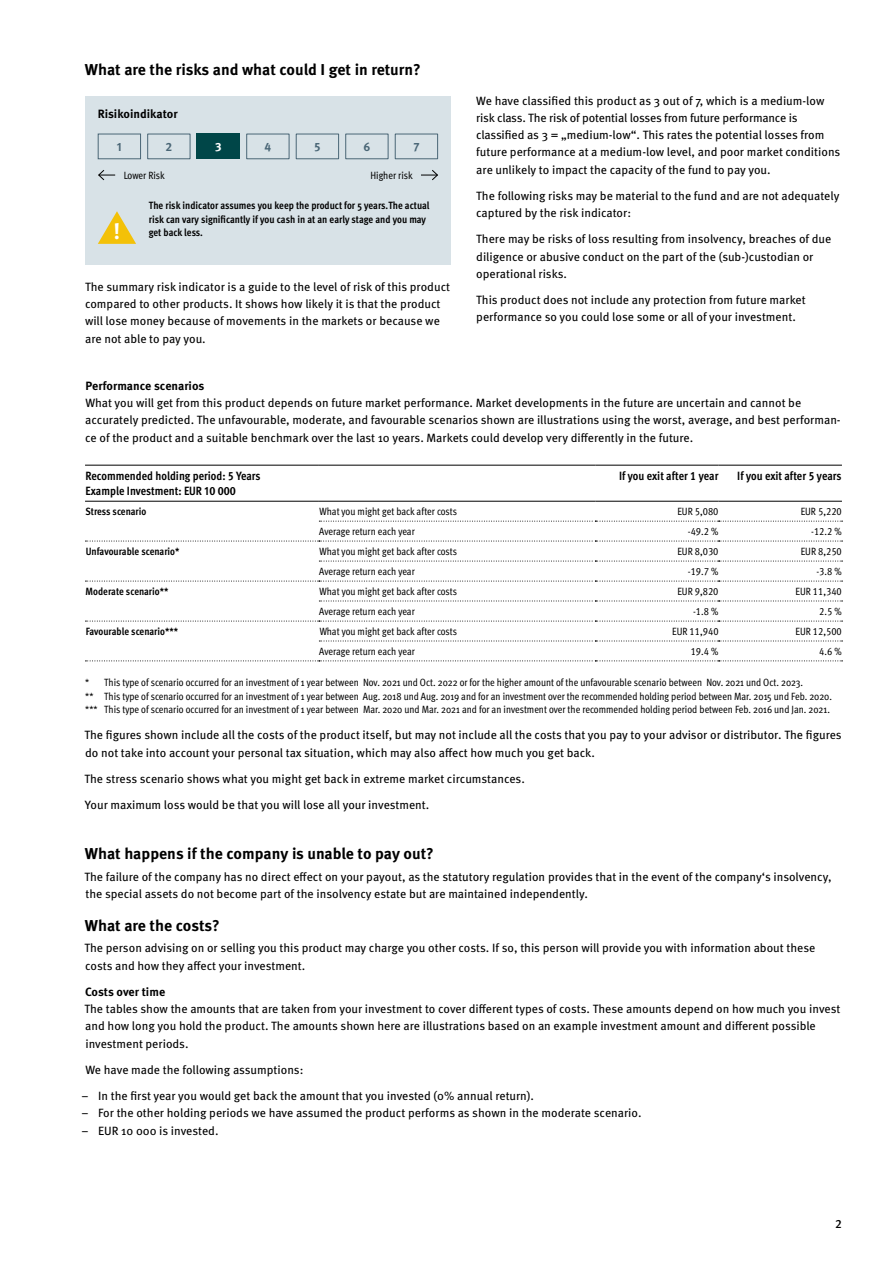
<style>
.page{position:relative;width:893px;height:1263px;background:#fff}
.page>*{position:absolute;margin:0;border:0;box-sizing:border-box;transform-origin:0 0}
.t1{font:700 22.5px "Meta Pro";color:#fff}
.t2{font:700 15.75px "Meta Pro";color:#000}
.t3{font:12px/17.2px "Meta Pro";color:#000}
.t4{font:700 condensed 12px/15px "Meta Pro";color:#000}
.t5{font:700 12px "Meta Pro";color:#000}
.t6{font:700 12px "Meta Pro";color:#4a6676}
.t7{font:500 12px "Meta Pro";color:#000}
.t8{font:700 12px "Meta Pro";color:#fff}
.t9{font:condensed 10.5px/13.5px "Meta Pro";color:#000}
.t10{font:700 condensed 10.5px/13.5px "Meta Pro";color:#000}
</style>
<div class="page">
<svg style="left:319px;top:641px;width:524px;height:1px"></svg>
<svg style="left:85px;top:660px;width:758px;height:1px"></svg>
<svg style="left:319px;top:601px;width:524px;height:1px"></svg>
<svg style="left:85px;top:621px;width:758px;height:1px"></svg>
<hr style="left:85px;top:465px;width:234px;height:1px;background:#000">
<hr style="left:319px;top:465px;width:276px;height:1px;background:#000">
<hr style="left:595px;top:465px;width:124px;height:1px;background:#000">
<hr style="left:719px;top:465px;width:123px;height:1px;background:#000">
<hr style="left:85px;top:501px;width:234px;height:1px;background:#000">
<hr style="left:319px;top:501px;width:276px;height:1px;background:#000">
<hr style="left:595px;top:501px;width:124px;height:1px;background:#000">
<hr style="left:719px;top:501px;width:123px;height:1px;background:#000">
<svg style="left:319px;top:561px;width:524px;height:1px"></svg>
<svg style="left:85px;top:581px;width:758px;height:1px"></svg>
<svg style="left:319px;top:521px;width:524px;height:1px"></svg>
<svg style="left:85px;top:541px;width:758px;height:1px"></svg>
<div style="left:85px;top:96px;width:366px;height:169px;background:#d8e2e7"></div>
<svg style="left:98px;top:211px;width:38px;height:33px"></svg>
<div style="left:98px;top:134px;width:43px;height:25px;border:1px solid #4a6676"></div>
<div style="left:296px;top:134px;width:43px;height:25px;border:1px solid #4a6676"></div>
<div style="left:147px;top:134px;width:43px;height:25px;border:1px solid #4a6676"></div>
<div style="left:246px;top:134px;width:43px;height:25px;border:1px solid #4a6676"></div>
<div style="left:345px;top:134px;width:43px;height:25px;border:1px solid #4a6676"></div>
<div style="left:395px;top:134px;width:43px;height:25px;border:1px solid #4a6676"></div>
<div style="left:197px;top:134px;width:43px;height:25px;background:#004648"></div>
<svg style="left:98px;top:170px;width:17px;height:11px"></svg>
<svg style="left:421px;top:170px;width:17px;height:11px"></svg>
<h2 class="t2" style="left:85px;top:57px;width:337px">What are the risks and what could I get in return?</h2>
<p class="t5" style="left:98px;top:104px;width:81px">Risikoindikator</p>
<p class="t6" style="left:117px;top:137px;width:7px">1</p>
<p class="t6" style="left:165px;top:137px;width:8px">2</p>
<p class="t8" style="left:215px;top:137px;width:8px">3</p>
<p class="t6" style="left:264px;top:137px;width:8px">4</p>
<p class="t6" style="left:314px;top:137px;width:7px">5</p>
<p class="t6" style="left:363px;top:137px;width:8px">6</p>
<p class="t6" style="left:413px;top:137px;width:8px">7</p>
<p class="t9" style="left:124px;top:167px;width:43px">Lower Risk</p>
<p class="t9" style="left:370px;top:167px;width:44px">Higher risk</p>
<p class="t10" style="left:149px;top:198px;width:282px">The risk indicator assumes you keep the product for 5 years.The actual risk can vary significantly if you cash in at an early stage and you may</p>
<h1 class="t1" style="left:114px;top:214px;width:8px">!</h1>
<p class="t10" style="left:149px;top:225px;width:56px">get back less.</p>
<p class="t3" style="left:85px;top:277px;width:367px">The summary risk indicator is a guide to the level of risk of this product compared to other products. It shows how likely it is that the product will lose money because of movements in the markets or because we are not able to pay you.</p>
<p class="t3" style="left:476px;top:91px;width:366px">We have classified this product as 3 out of 7, which is a medium-low risk class. The risk of potential losses from future performance is classified as 3 = „medium-low“. This rates the potential losses from future performance at a medium-low level, and poor market conditions are unlikely to impact the capacity of the fund to pay you.</p>
<p class="t3" style="left:476px;top:186px;width:365px">The following risks may be material to the fund and are not adequately captured by the risk indicator:</p>
<p class="t3" style="left:476px;top:230px;width:357px">There may be risks of loss resulting from insolvency, breaches of due diligence or abusive conduct on the part of the (sub-)custodian or operational risks.</p>
<p class="t3" style="left:476px;top:291px;width:331px">This product does not include any protection from future market performance so you could lose some or all of your investment.</p>
<p class="t5" style="left:85px;top:376px;width:120px">Performance scenarios</p>
<p class="t3" style="left:85px;top:393px;width:757px">What you will get from this product depends on future market performance. Market developments in the future are uncertain and cannot be accurately predicted. The unfavourable, moderate, and favourable scenarios shown are illustrations using the worst, average, and best performan&shy;ce of the product and a suitable benchmark over the last 10 years. Markets could develop very differently in the future.</p>
<p class="t4" style="left:86px;top:468px;width:177px">Recommended holding period: 5 Years<br>Example Investment: EUR 10 000</p>
<p class="t4" style="left:619px;top:468px;width:101px">If you exit after 1 year</p>
<p class="t4" style="left:737px;top:468px;width:106px">If you exit after 5 years</p>
<p class="t10" style="left:85px;top:504px;width:62px">Stress scenario</p>
<p class="t9" style="left:320px;top:504px;width:139px">What you might get back after costs</p>
<p class="t9" style="left:677px;top:504px;width:43px">EUR 5,080</p>
<p class="t9" style="left:801px;top:504px;width:43px">EUR 5,220</p>
<p class="t9" style="left:319px;top:524px;width:97px">Average return each year</p>
<p class="t9" style="left:688px;top:524px;width:32px">-49.2 %</p>
<p class="t9" style="left:811px;top:524px;width:32px">-12.2 %</p>
<p class="t10" style="left:86px;top:544px;width:95px">Unfavourable scenario*</p>
<p class="t9" style="left:320px;top:544px;width:139px">What you might get back after costs</p>
<p class="t9" style="left:677px;top:544px;width:43px">EUR 8,030</p>
<p class="t9" style="left:801px;top:544px;width:43px">EUR 8,250</p>
<p class="t9" style="left:319px;top:564px;width:97px">Average return each year</p>
<p class="t9" style="left:688px;top:564px;width:32px">-19.7 %</p>
<p class="t9" style="left:816px;top:564px;width:27px">-3.8 %</p>
<p class="t10" style="left:86px;top:584px;width:84px">Moderate scenario**</p>
<p class="t9" style="left:320px;top:584px;width:139px">What you might get back after costs</p>
<p class="t9" style="left:677px;top:584px;width:43px">EUR 9,820</p>
<p class="t9" style="left:795px;top:584px;width:48px">EUR 11,340</p>
<p class="t9" style="left:319px;top:604px;width:97px">Average return each year</p>
<p class="t9" style="left:693px;top:604px;width:27px">-1.8 %</p>
<p class="t9" style="left:819px;top:604px;width:24px">2.5 %</p>
<p class="t10" style="left:86px;top:624px;width:94px">Favourable scenario***</p>
<p class="t9" style="left:320px;top:624px;width:139px">What you might get back after costs</p>
<p class="t9" style="left:672px;top:624px;width:48px">EUR 11,940</p>
<p class="t9" style="left:795px;top:624px;width:48px">EUR 12,500</p>
<p class="t9" style="left:319px;top:644px;width:97px">Average return each year</p>
<p class="t9" style="left:691px;top:644px;width:29px">19.4 %</p>
<p class="t9" style="left:819px;top:644px;width:24px">4.6 %</p>
<p class="t9" style="left:85px;top:675px;width:748px">* This type of scenario occurred for an investment of 1 year between Nov. 2021 und Oct. 2022 or for the higher amount of the unfavourable scenario between Nov. 2021 und Oct. 2023.<br>** This type of scenario occurred for an investment of 1 year between Aug. 2018 und Aug. 2019 and for an investment over the recommended holding period between Mar. 2015 und Feb. 2020. *** This type of scenario occurred for an investment of 1 year between Mar. 2020 und Mar. 2021 and for an investment over the recommended holding period between Feb. 2016 und Jan. 2021.</p>
<p class="t3" style="left:84px;top:726px;width:759px">The figures shown include all the costs of the product itself, but may not include all the costs that you pay to your advisor or distributor. The figures do not take into account your personal tax situation, which may also affect how much you get back.</p>
<p class="t3" style="left:84px;top:765px;width:442px;line-height:26.2px">The stress scenario shows what you might get back in extreme market circumstances.<br>Your maximum loss would be that you will lose all your investment.</p>
<h2 class="t2" style="left:85px;top:841px;width:350px">What happens if the company is unable to pay out?</h2>
<p class="t3" style="left:84px;top:867px;width:749px">The failure of the company has no direct effect on your payout, as the statutory regulation provides that in the event of the company‘s insolvency, the special assets do not become part of the insolvency estate but are maintained independently.</p>
<h2 class="t2" style="left:85px;top:913px;width:136px">What are the costs?</h2>
<p class="t3" style="left:84px;top:939px;width:732px">The person advising on or selling you this product may charge you other costs. If so, this person will provide you with information about these costs and how they affect your investment.</p>
<p class="t5" style="left:85px;top:982px;width:81px">Costs over time</p>
<p class="t3" style="left:84px;top:999px;width:757px">The tables show the amounts that are taken from your investment to cover different types of costs. These amounts depend on how much you invest and how long you hold the product. The amounts shown here are illustrations based on an example investment amount and different possible investment periods.</p>
<p class="t3" style="left:85px;top:1060px;width:220px">We have made the following assumptions:</p>
<p class="t3" style="left:81px;top:1086px;width:454px">– In the first year you would get back the amount that you invested (0% annual return).</p>
<p class="t3" style="left:81px;top:1104px;width:562px">– For the other holding periods we have assumed the product performs as shown in the moderate scenario.</p>
<p class="t3" style="left:81px;top:1121px;width:139px">– EUR 10 000 is invested.</p>
<p class="t7" style="left:835px;top:1215px;width:8px">2</p>
</div>
